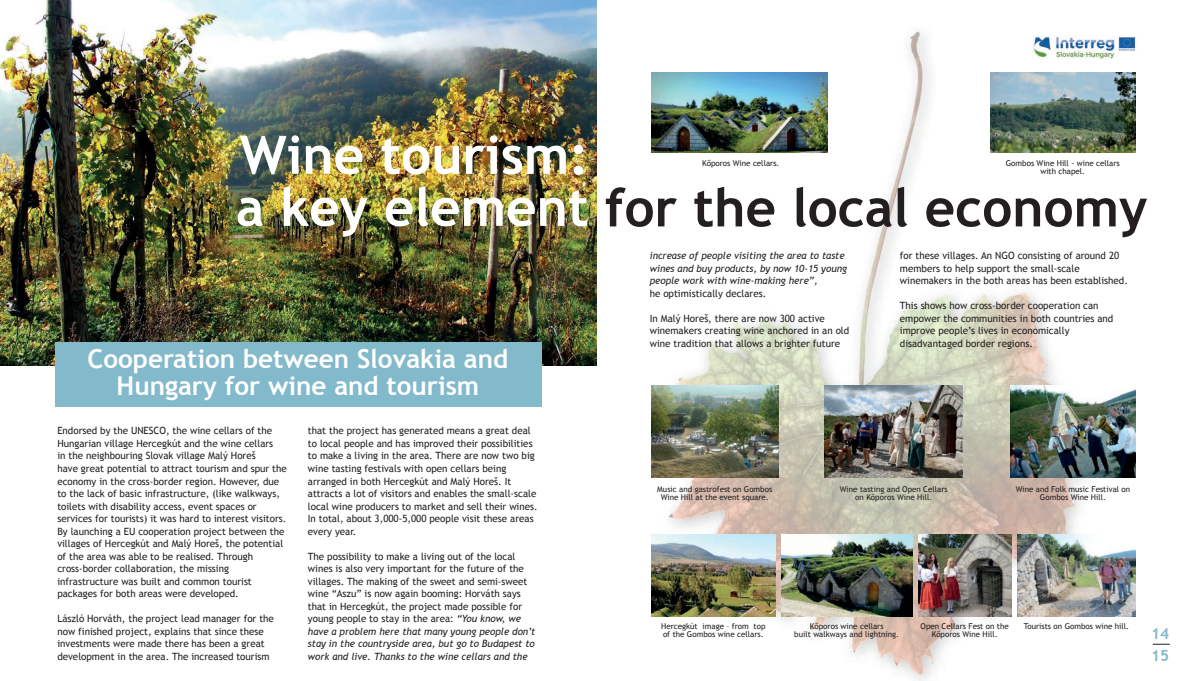
<style>
.page{position:relative;width:1191px;height:681px;background:#fff}
.page>*{position:absolute;margin:0;border:0;box-sizing:border-box;transform-origin:0 0}
.t1{font:700 53px "Trebuchet MS";color:#231f20}
.t2{font:700 53px "Trebuchet MS";color:#fff}
.t3{font:700 26px/27px "Trebuchet MS";color:#fff;text-align:center}
.t4{font:700 15.4px/21.4px "Trebuchet MS";color:#82b9cb}
.t5{font:10px/12.5px "Trebuchet MS";color:#231f20}
.t6{font:italic 10px/12.5px "Trebuchet MS";color:#231f20}
.t7{font:8px/8px "Trebuchet MS";color:#231f20;text-align:center}
.s1{color:#fff}
.s2{font-style:italic}
</style>
<div class="page">
<img style="left:651px;top:31px;width:463px;height:649px">
<img style="left:0;top:0;width:596px;height:365px">
<svg style="left:1153px;top:643px;width:16px;height:1px"></svg>
<div style="left:55px;top:342px;width:486px;height:65px;background:#82b9cb"></div>
<img style="left:1032px;top:36px;width:104px;height:24px">
<img style="left:990px;top:73px;width:145px;height:79px">
<img style="left:651px;top:72px;width:176px;height:81px">
<img style="left:1010px;top:385px;width:125px;height:92px">
<img style="left:824px;top:385px;width:139px;height:92px">
<img style="left:651px;top:385px;width:127px;height:92px">
<img style="left:1017px;top:534px;width:118px;height:82px">
<img style="left:918px;top:534px;width:93px;height:82px">
<img style="left:781px;top:534px;width:131px;height:82px">
<img style="left:651px;top:534px;width:124px;height:82px">
<h1 class="t2" style="left:240px;top:122px;width:350px">Wine tourism:</h1>
<p class="t7" style="left:702px;top:159px;width:79px">Kőporos Wine cellars.</p>
<p class="t7" style="left:1006px;top:159px;width:115px">Gombos Wine Hill - wine cellars with chapel.</p>
<h1 class="t1" style="left:236px;top:174px;width:913px"><span class="s1">a key element</span> for the local economy</h1>
<h2 class="t3" style="left:88px;top:345px;width:422px">Cooperation between Slovakia and<br>Hungary for wine and tourism</h2>
<p class="t5" style="left:57px;top:424px;width:231px">Endorsed by the UNESCO, the wine cellars of the Hungarian village Hercegkút and the wine cellars<br>in the neighbouring Slovak village Malý Horeš<br>have great potential to attract tourism and spur the economy in the cross-border region. However, due to the lack of basic infrastructure, (like walkways, toilets with disability access, event spaces or services for tourists) it was hard to interest visitors.<br>By launching a EU cooperation project between the villages of Hercegkút and Malý Horeš, the potential of the area was able to be realised. Through cross-border collaboration, the missing infrastructure was built and common tourist packages for both areas were developed.</p>
<p class="t5" style="left:57px;top:612px;width:218px">László Horváth, the project lead manager for the now finished project, explains that since these investments were made there has been a great development in the area. The increased tourism</p>
<p class="t5" style="left:308px;top:424px;width:231px">that the project has generated means a great deal to local people and has improved their possibilities to make a living in the area. There are now two big wine tasting festivals with open cellars being arranged in both Hercegkút and Malý Horeš. It attracts a lot of visitors and enables the small-scale local wine producers to market and sell their wines.<br>In total, about 3,000-5,000 people visit these areas every year.</p>
<p class="t5" style="left:308px;top:549px;width:229px">The possibility to make a living out of the local wines is also very important for the future of the villages. The making of the sweet and semi-sweet wine “Aszu” is now again booming: Horváth says that in Hercegkút, the project made possible for young people to stay in the area: <span class="s2">“You know, we have a problem here that many young people don’t stay in the countryside area, but go to Budapest to work and live. Thanks to the wine cellars and the</span></p>
<p class="t6" style="left:649px;top:249px;width:199px">increase of people visiting the area to taste wines and buy products, by now 10-15 young people work with wine-making here”,</p>
<p class="t5" style="left:649px;top:287px;width:118px">he optimistically declares.</p>
<p class="t5" style="left:649px;top:312px;width:201px">In Malý Horeš, there are now 300 active winemakers creating wine anchored in an old wine tradition that allows a brighter future</p>
<p class="t5" style="left:900px;top:249px;width:230px">for these villages. An NGO consisting of around 20 members to help support the small-scale winemakers in the both areas has been established.</p>
<p class="t5" style="left:900px;top:299px;width:215px">This shows how cross-border cooperation can empower the communities in both countries and improve people’s lives in economically disadvantaged border regions.</p>
<p class="t7" style="left:657px;top:484px;width:116px">Music and gastrofest on Gombos<br>Wine Hill at the event square.</p>
<p class="t7" style="left:840px;top:484px;width:109px">Wine tasting and Open Cellars on Kőporos Wine Hill.</p>
<p class="t7" style="left:1015px;top:484px;width:116px">Wine and Folk music Festival on<br>Gombos Wine Hill.</p>
<p class="t7" style="left:661px;top:622px;width:106px;text-align:left">Hercegkút image – from top of the Gombos wine cellars.</p>
<h3 class="t4" style="left:1151px;top:623px;width:20px">14<br>15</h3>
<p class="t7" style="left:794px;top:622px;width:106px">Kőporos wine cellars<br>built walkways and lightning.</p>
<p class="t7" style="left:920px;top:622px;width:90px">Open Cellars Fest on the<br>Kőporos Wine Hill.</p>
<p class="t7" style="left:1023px;top:622px;width:107px">Tourists on Gombos wine hill.</p>
</div>
